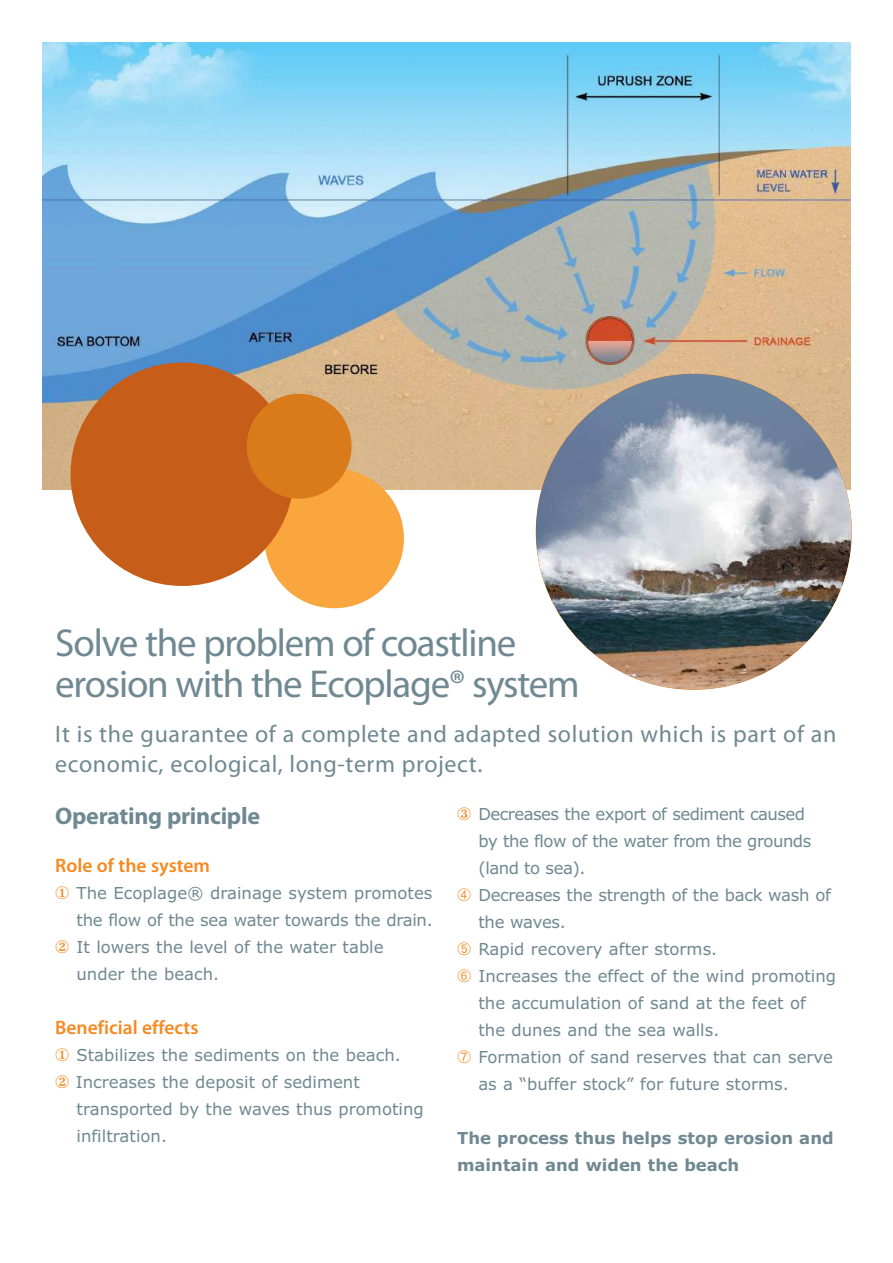
<style>
.page{position:relative;width:893px;height:1263px;background:#fff}
.page>*{position:absolute;margin:0;border:0;box-sizing:border-box;transform-origin:0 0}
.t1{font:39px/40.5px "Myriad Pro";letter-spacing:-.03em;color:#6f8891}
.t2{font:24px/30px "Myriad Pro";letter-spacing:.025em;color:#6f8891}
.t3{font:700 24px "Myriad Pro";letter-spacing:-.01em;color:#6f8891}
.t4{font:600 19.5px "Myriad Pro";color:#f6891f}
.t5{font:16.5px/27px "Verdana";color:#6f8891}
.t6{font:16.5px "Verdana";letter-spacing:-.03em;color:#6f8891}
.t7{font:16.5px "Verdana";letter-spacing:-.02em;color:#6f8891}
.t8{font:700 16.5px/27px "Verdana";color:#6f8891}
.t9{font:16.5px "Verdana";letter-spacing:-.025em;color:#6f8891}
.s1{color:#f6891f}
</style>
<div class="page">
<img style="left:43px;top:43px;width:807px;height:447px">
<div style="left:264px;top:469px;width:140px;height:139px;background:#faa63f;border-radius:50%"></div>
<div style="left:71px;top:362px;width:223px;height:224px;background:#c65d19;border-radius:50%"></div>
<img style="left:536px;top:374px;width:316px;height:316px;border-radius:50%">
<div style="left:247px;top:394px;width:105px;height:105px;background:#d97b1a;border-radius:50%"></div>
<h1 class="t1" style="left:55px;top:627px;width:526px">Solve the problem of coastline erosion with the Ecoplage® system</h1>
<h2 class="t2" style="left:55px;top:721px;width:783px">It is the guarantee of a complete and adapted solution which is part of an economic, ecological, long-term project.</h2>
<h2 class="t3" style="left:55px;top:807px;width:206px">Operating principle</h2>
<p class="t4" style="left:55px;top:858px;width:156px">Role of the system</p>
<p class="t5" style="left:55px;top:880px;width:379px"><span class="s1">①</span> The Ecoplage® drainage system promotes</p>
<p class="t7" style="left:77px;top:911px;width:358px">the flow of the sea water towards the drain.</p>
<p class="t5" style="left:55px;top:934px;width:330px"><span class="s1">②</span> It lowers the level of the water table</p>
<p class="t5" style="left:77px;top:961px;width:144px">under the beach.</p>
<p class="t4" style="left:55px;top:1020px;width:145px">Beneficial effects</p>
<p class="t5" style="left:55px;top:1042px;width:347px"><span class="s1">①</span> Stabilizes the sediments on the beach.<br><span class="s1">②</span> Increases the deposit of sediment</p>
<p class="t5" style="left:77px;top:1096px;width:349px">transported by the waves thus promoting infiltration.</p>
<p class="t6" style="left:457px;top:804px;width:350px"><span class="s1">③</span> Decreases the export of sediment caused</p>
<p class="t6" style="left:478px;top:831px;width:334px">by the flow of the water from the grounds</p>
<p class="t6" style="left:478px;top:858px;width:108px">(land to sea).</p>
<p class="t7" style="left:457px;top:885px;width:375px"><span class="s1">➃</span> Decreases the strength of the back wash of</p>
<p class="t9" style="left:478px;top:912px;width:89px">the waves.</p>
<p class="t5" style="left:457px;top:936px;width:262px"><span class="s1">➄</span> Rapid recovery after storms.</p>
<p class="t5" style="left:457px;top:963px;width:381px"><span class="s1">➅</span> Increases the effect of the wind promoting</p>
<p class="t5" style="left:478px;top:990px;width:329px">the accumulation of sand at the feet of</p>
<p class="t5" style="left:478px;top:1017px;width:242px">the dunes and the sea walls.</p>
<p class="t5" style="left:457px;top:1044px;width:377px"><span class="s1">➆</span> Formation of sand reserves that can serve</p>
<p class="t5" style="left:478px;top:1071px;width:312px">as a “buffer stock” for future storms.</p>
<p class="t8" style="left:457px;top:1126px;width:378px">The process thus helps stop erosion and maintain and widen the beach</p>
</div>
